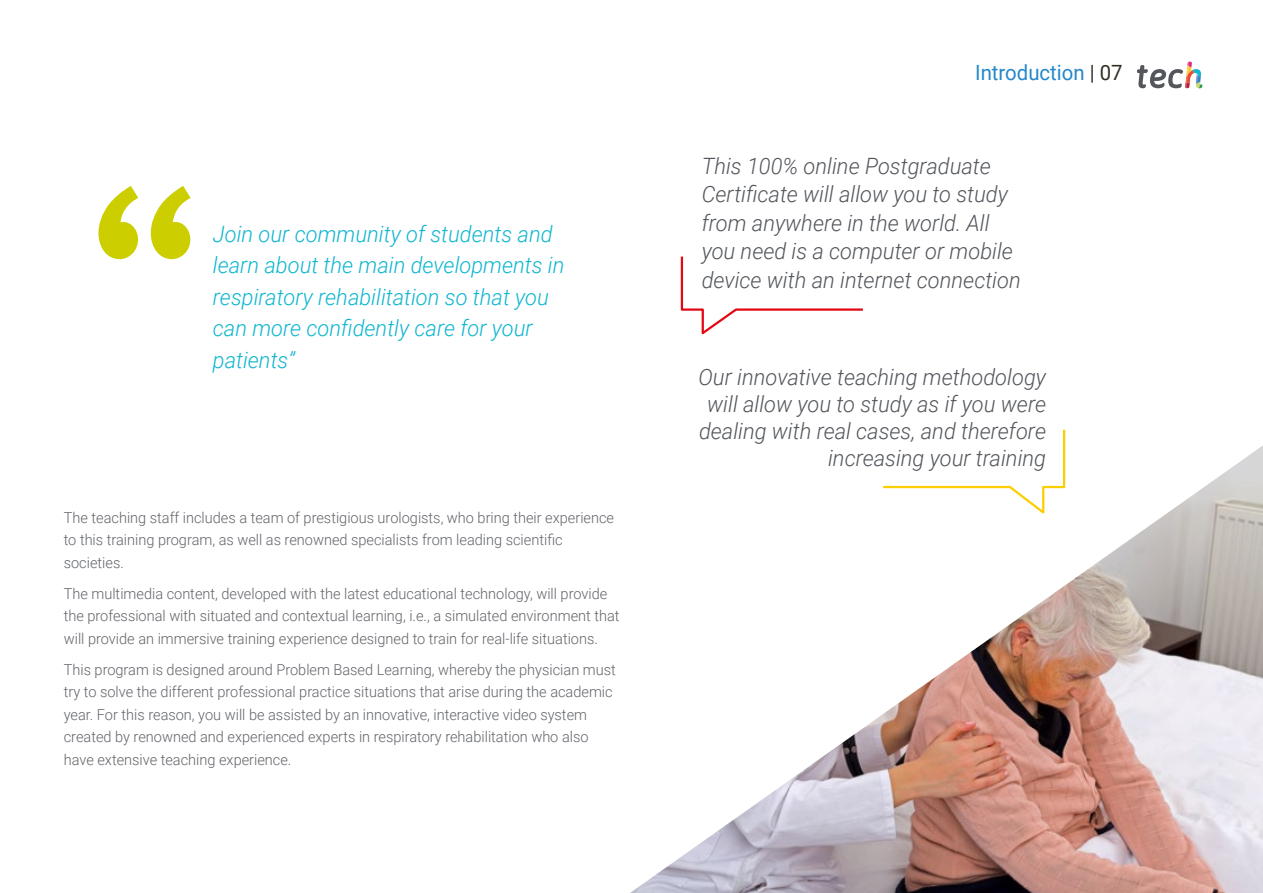
<style>
.page{position:relative;width:1263px;height:893px;background:#fff}
.page>*{position:absolute;margin:0;border:0;box-sizing:border-box;transform-origin:0 0}
.t1{font:italic 300 22.5px/28.5px "Roboto";color:#52555b;text-align:right}
.t2{font:italic 300 22.5px/31.5px "Roboto";color:#0fb6cf}
.t3{font:21px "Roboto";color:#2488c9}
.t4{font:300 15px/22.5px "Roboto";color:#61646a}
.s1{color:#312e20}
</style>
<div class="page">
<svg style="left:98px;top:186px;width:93px;height:73px"></svg>
<svg style="left:680px;top:256px;width:183px;height:79px"></svg>
<img style="left:630px;top:445px;width:633px;height:448px">
<svg style="left:1137px;top:62px;width:65px;height:27px"></svg>
<h1 class="t2" style="left:213px;top:217px;width:353px">Join our community of students and learn about the main developments in respiratory rehabilitation so that you can more confidently care for your patients”</h1>
<p class="t4" style="left:64px;top:505px;width:552px">The teaching staff includes a team of prestigious urologists, who bring their experience to this training program, as well as renowned specialists from leading scientific societies.</p>
<p class="t4" style="left:64px;top:581px;width:557px">The multimedia content, developed with the latest educational technology, will provide the professional with situated and contextual learning, i.e., a simulated environment that will provide an immersive training experience designed to train for real-life situations.</p>
<p class="t4" style="left:64px;top:657px;width:553px">This program is designed around Problem Based Learning, whereby the physician must try to solve the different professional practice situations that arise during the academic year. For this reason, you will be assisted by an innovative, interactive video system created by renowned and experienced experts in respiratory rehabilitation who also have extensive teaching experience.</p>
<h2 class="t3" style="left:975px;top:57px;width:149px">Introduction <span class="s1">| 07</span></h2>
<h1 class="t1" style="left:702px;top:150px;width:321px;text-align:left">This 100% online Postgraduate<br>Certificate will allow you to study from anywhere in the world. All you need is a computer or mobile device with an internet connection</h1>
<h1 class="t1" style="left:698px;top:362px;width:349px;line-height:27px">Our innovative teaching methodology will allow you to study as if you were dealing with real cases, and therefore increasing your training</h1>
</div>
